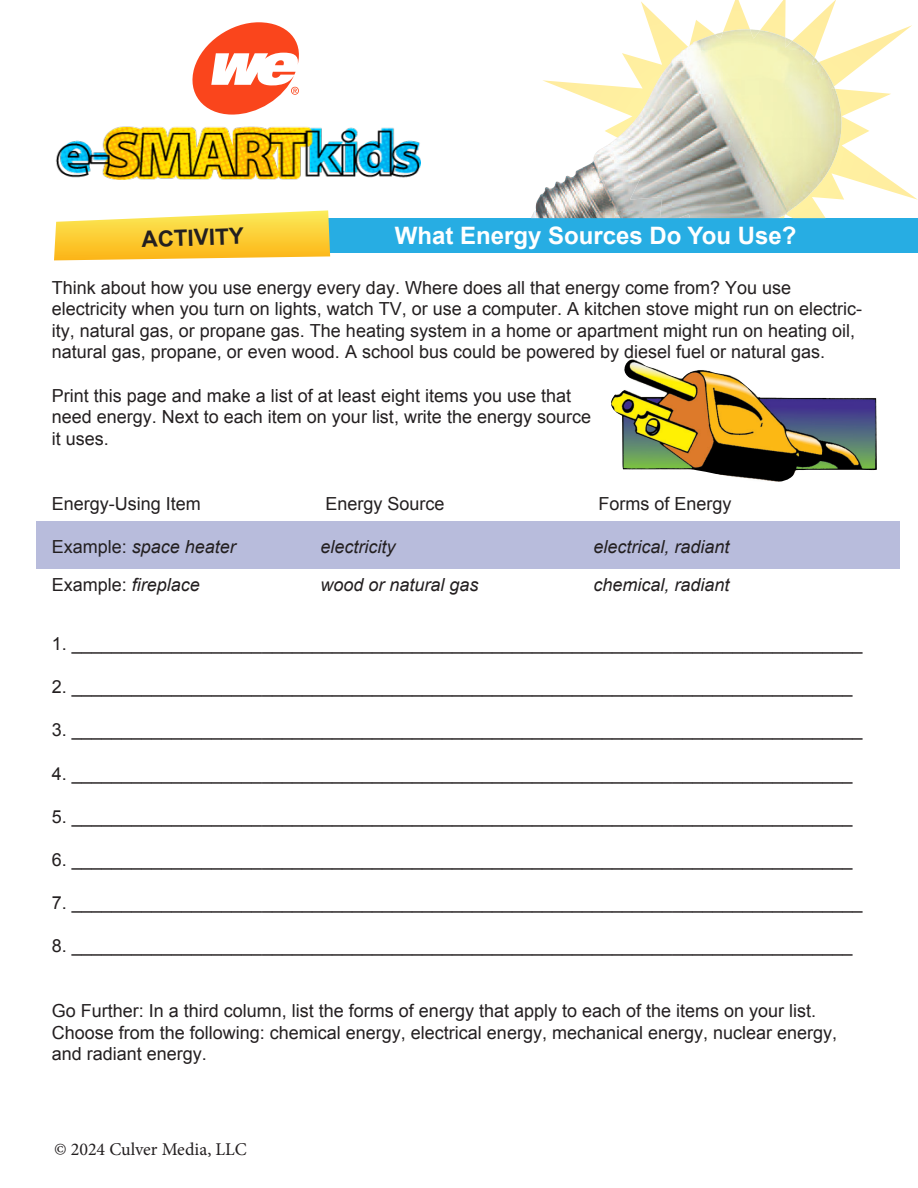
<style>
.page{position:relative;width:918px;height:1188px;background:#fff}
.page>*{position:absolute;margin:0;border:0;box-sizing:border-box;transform-origin:0 0}
.t1{font:700 24px "Arial";color:#fff}
.t2{font:700 22.5px "Arial";color:#231f20}
.t3{font:18px/21.6px "Arial";color:#231f20}
.t4{font:italic 18px "Arial";color:#231f20}
.t5{font:18px "Minion Pro";color:#231f20}
.s1{font-style:normal}
</style>
<div class="page">
<img style="left:55px;top:126px;width:365px;height:54px">
<div style="left:282px;top:218px;width:636px;height:35px;background:#27ade3"></div>
<svg style="left:54px;top:210px;width:276px;height:50px;background:#fcd555"></svg>
<img style="left:542px;top:25px;width:376px;height:175px">
<img style="left:542px;top:0;width:294px;height:138px">
<img style="left:554px;top:29px;width:281px;height:157px">
<img style="left:654px;top:29px;width:95px;height:59px">
<svg style="left:192px;top:22px;width:107px;height:93px"></svg>
<div style="left:36px;top:522px;width:864px;height:47px;background:#b8bcdc"></div>
<img style="left:611px;top:359px;width:266px;height:123px">
<p class="t2" style="left:141px;top:224px;width:104px;rotate:-2deg">ACTIVITY</p>
<p class="t1" style="left:395px;top:220px;width:403px">What Energy Sources Do You Use?</p>
<p class="t3" style="left:52px;top:277px;width:812px">Think about how you use energy every day. Where does all that energy come from? You use electricity when you turn on lights, watch TV, or use a computer. A kitchen stove might run on electric&shy;ity, natural gas, or propane gas. The heating system in a home or apartment might run on heating oil, natural gas, propane, or even wood. A school bus could be powered by diesel fuel or natural gas.</p>
<p class="t3" style="left:52px;top:385px;width:541px">Print this page and make a list of at least eight items you use that need energy. Next to each item on your list, write the energy source it uses.</p>
<p class="t3" style="left:52px;top:493px;width:151px">Energy-Using Item</p>
<p class="t3" style="left:325px;top:493px;width:121px">Energy Source</p>
<p class="t3" style="left:598px;top:493px;width:135px">Forms of Energy</p>
<p class="t4" style="left:52px;top:535px;width:186px"><span class="s1">Example:</span> space heater</p>
<p class="t4" style="left:320px;top:535px;width:77px">electricity</p>
<p class="t4" style="left:593px;top:535px;width:138px">electrical, radiant</p>
<p class="t4" style="left:52px;top:573px;width:150px"><span class="s1">Example:</span> fireplace</p>
<p class="t4" style="left:320px;top:573px;width:160px">wood or natural gas</p>
<p class="t4" style="left:593px;top:573px;width:138px">chemical, radiant</p>
<p class="t3" style="left:52px;top:633px;width:812px">1. _______________________________________________________________________________</p>
<p class="t3" style="left:52px;top:676px;width:802px">2. ______________________________________________________________________________</p>
<p class="t3" style="left:52px;top:719px;width:812px">3. _______________________________________________________________________________</p>
<p class="t3" style="left:52px;top:763px;width:802px">4. ______________________________________________________________________________</p>
<p class="t3" style="left:52px;top:806px;width:802px">5. ______________________________________________________________________________</p>
<p class="t3" style="left:52px;top:849px;width:802px">6. ______________________________________________________________________________</p>
<p class="t3" style="left:52px;top:892px;width:812px">7. _______________________________________________________________________________</p>
<p class="t3" style="left:52px;top:935px;width:802px">8. ______________________________________________________________________________</p>
<p class="t3" style="left:52px;top:1000px;width:787px">Go Further: In a third column, list the forms of energy that apply to each of the items on your list.<br>Choose from the following: chemical energy, electrical energy, mechanical energy, nuclear energy, and radiant energy.</p>
<p class="t5" style="left:54px;top:1137px;width:194px">© 2024 Culver Media, LLC</p>
</div>
